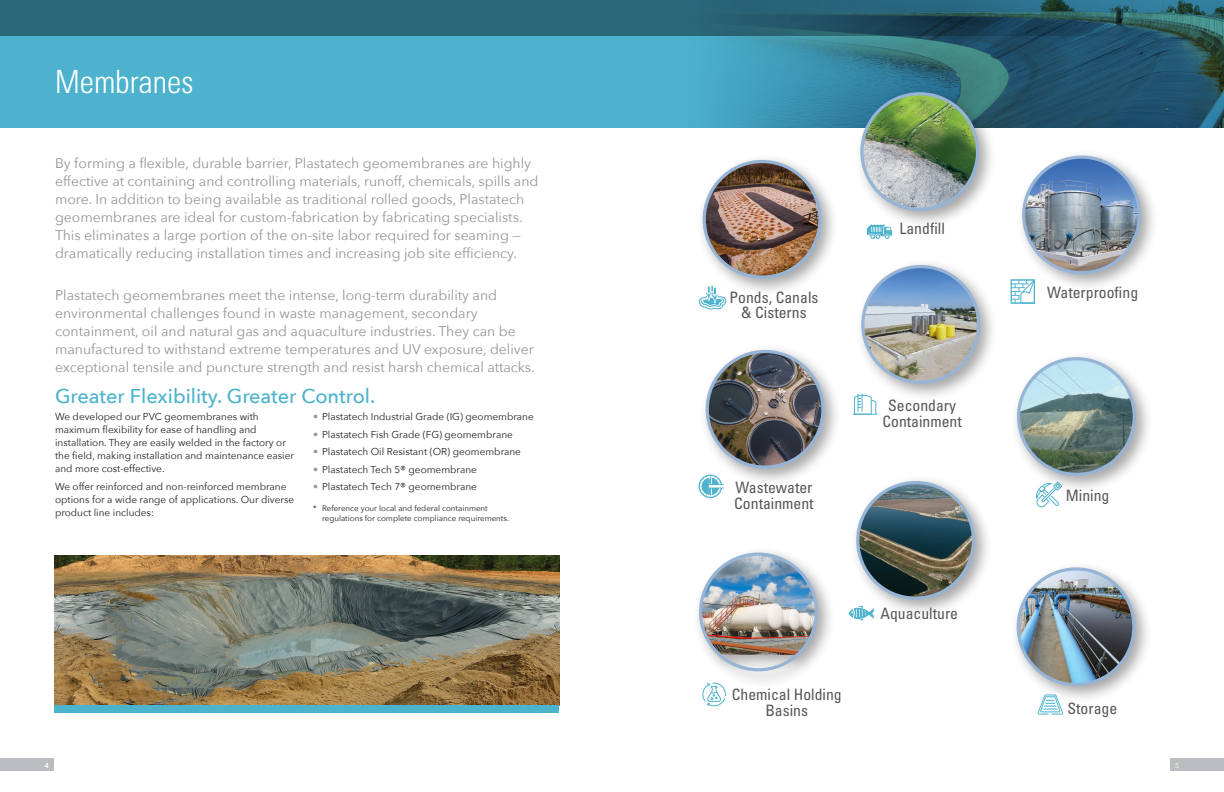
<style>
.page{position:relative;width:1224px;height:792px;background:#fff}
.page>*{position:absolute;margin:0;border:0;box-sizing:border-box;transform-origin:0 0}
.Headline{font:300 condensed 32px "Univers LT Pro";color:#fff}
.Side_Head{font:500 20px "Avenir Next";color:#4cb3cd}
.t1{font:condensed 15.7px/15.7px "Univers LT Pro";color:#57585a;text-align:center}
.Body{font:14px/18px "Avenir Next";color:#939598}
.Side_Head-2{font:10px/13px "Avenir Next";color:#231f20}
.Side_Head-3{font:8px/10px "Avenir Next";color:#231f20}
.t2{font:7px "Avenir Next";color:#fff}
.s1{color:#939598}
</style>
<div class="page">
<div style="left:0;top:0;width:1224px;height:128px;background:#4cb2ce"></div>
<div style="left:0;top:759px;width:54px;height:12px;background:#bcbdc0"></div>
<div style="left:1170px;top:759px;width:54px;height:12px;background:#bcbdc0"></div>
<div style="left:699px;top:343px;width:143px;height:143px;background:#231f20;opacity:.4"></div>
<img style="left:707px;top:352px;width:116px;height:115px;border-radius:58px">
<div style="left:706px;top:350px;width:119px;height:119px;border:3px solid #96b4d5;border-radius:50%"></div>
<svg style="left:699px;top:475px;width:25px;height:23px"></svg>
<div style="left:696px;top:153px;width:143px;height:143px;background:#231f20;opacity:.4"></div>
<img style="left:704px;top:162px;width:116px;height:115px;border-radius:58px">
<div style="left:703px;top:160px;width:119px;height:119px;border:3px solid #96b4d5;border-radius:50%"></div>
<svg style="left:699px;top:285px;width:27px;height:24px"></svg>
<svg style="left:849px;top:611px;width:25px;height:10px"></svg>
<svg style="left:853px;top:397px;width:24px;height:18px"></svg>
<svg style="left:1038px;top:704px;width:25px;height:11px"></svg>
<div style="left:693px;top:546px;width:142px;height:143px;background:#231f20;opacity:.4"></div>
<img style="left:701px;top:554px;width:115px;height:101px">
<div style="left:699px;top:553px;width:119px;height:118px;border:3px solid #96b4d5;border-radius:50%"></div>
<div style="left:850px;top:474px;width:143px;height:143px;background:#231f20;opacity:.4"></div>
<img style="left:858px;top:483px;width:115px;height:115px;border-radius:58px">
<div style="left:856px;top:481px;width:119px;height:119px;border:3px solid #96b4d5;border-radius:50%"></div>
<div style="left:1016px;top:149px;width:143px;height:143px;background:#231f20;opacity:.4"></div>
<img style="left:1024px;top:157px;width:115px;height:116px;border-radius:58px">
<div style="left:1022px;top:156px;width:119px;height:118px;border:3px solid #96b4d5;border-radius:50%"></div>
<div style="left:1010px;top:351px;width:143px;height:143px;background:#231f20;opacity:.4"></div>
<img style="left:1019px;top:359px;width:115px;height:115px;border-radius:58px">
<div style="left:1017px;top:357px;width:119px;height:119px;border:3px solid #96b4d5;border-radius:50%"></div>
<div style="left:1010px;top:561px;width:143px;height:143px;background:#231f20;opacity:.4"></div>
<img style="left:1018px;top:569px;width:116px;height:116px;border-radius:58px">
<div style="left:1017px;top:567px;width:119px;height:119px;border:3px solid #96b4d5;border-radius:50%"></div>
<svg style="left:867px;top:229px;width:25px;height:10px"></svg>
<svg style="left:1036px;top:482px;width:25px;height:25px"></svg>
<svg style="left:703px;top:683px;width:23px;height:24px"></svg>
<svg style="left:1011px;top:280px;width:24px;height:24px"></svg>
<div style="left:855px;top:258px;width:143px;height:143px;background:#231f20;opacity:.4"></div>
<img style="left:863px;top:267px;width:116px;height:115px;border-radius:58px">
<div style="left:861px;top:265px;width:119px;height:119px;border:3px solid #96b4d5;border-radius:50%"></div>
<img style="left:55px;top:556px;width:504px;height:150px">
<div style="left:55px;top:706px;width:504px;height:7px;background:#4cb3cd"></div>
<img style="left:715px;top:36px;width:509px;height:92px">
<svg style="left:0;top:0;width:1224px;height:36px;fill:#2b687a"></svg>
<div style="left:854px;top:86px;width:143px;height:143px;background:#231f20;opacity:.4"></div>
<img style="left:862px;top:94px;width:116px;height:115px;border-radius:58px">
<div style="left:860px;top:92px;width:119px;height:119px;border:3px solid #96b4d5;border-radius:50%"></div>
<p class="Headline" style="left:55px;top:60px;width:140px">Membranes</p>
<p class="Body" style="left:55px;top:153px;width:485px">By forming a flexible, durable barrier, Plastatech geomembranes are highly effective at containing and controlling materials, runoff, chemicals, spills and more. In addition to being available as traditional rolled goods, Plastatech geomembranes are ideal for custom-fabrication by fabricating specialists.<br>This eliminates a large portion of the on-site labor required for seaming — dramatically reducing installation times and increasing job site efficiency.</p>
<p class="Body" style="left:55px;top:285px;width:481px">Plastatech geomembranes meet the intense, long-term durability and environmental challenges found in waste management, secondary containment, oil and natural gas and aquaculture industries. They can be manufactured to withstand extreme temperatures and UV exposure, deliver exceptional tensile and puncture strength and resist harsh chemical attacks.</p>
<p class="Side_Head" style="left:55px;top:379px;width:322px">Greater Flexibility. Greater Control.</p>
<p class="Side_Head-2" style="left:55px;top:410px;width:240px">We developed our PVC geomembranes with maximum flexibility for ease of handling and installation. They are easily welded in the factory or the field, making installation and maintenance easier and more cost-effective.</p>
<p class="Side_Head-2" style="left:55px;top:479px;width:241px">We offer reinforced and non-reinforced membrane options for a wide range of applications. Our diverse product line includes:</p>
<p class="Side_Head-2" style="left:313px;top:410px;width:222px"><span class="s1">•</span> Plastatech Industrial Grade (IG) geomembrane</p>
<p class="Side_Head-2" style="left:313px;top:427px;width:201px"><span class="s1">•</span> Plastatech Fish Grade (FG) geomembrane</p>
<p class="Side_Head-2" style="left:313px;top:445px;width:209px"><span class="s1">•</span> Plastatech Oil Resistant (OR) geomembrane</p>
<p class="Side_Head-2" style="left:313px;top:462px;width:165px"><span class="s1">•</span> Plastatech Tech 5® geomembrane</p>
<p class="Side_Head-2" style="left:313px;top:480px;width:165px"><span class="s1">•</span> Plastatech Tech 7® geomembrane</p>
<p class="Side_Head-3" style="left:322px;top:503px;width:189px;text-indent:-9px">* Reference your local and federal containment regulations for complete compliance requirements.</p>
<p class="t2" style="left:45px;top:759px;width:6px">4</p>
<p class="t1" style="left:730px;top:289px;width:90px">Ponds, Canals &amp; Cisterns</p>
<p class="t1" style="left:734px;top:479px;width:81px;text-align:left">Wastewater<br>Containment</p>
<p class="t1" style="left:732px;top:687px;width:111px">Chemical Holding<br>Basins</p>
<p class="t1" style="left:899px;top:220px;width:47px">Landfill</p>
<p class="t1" style="left:882px;top:397px;width:81px">Secondary<br>Containment</p>
<p class="t1" style="left:880px;top:605px;width:79px">Aquaculture</p>
<p class="t1" style="left:1047px;top:284px;width:93px">Waterproofing</p>
<p class="t1" style="left:1066px;top:487px;width:45px">Mining</p>
<p class="t1" style="left:1068px;top:700px;width:51px">Storage</p>
<p class="t2" style="left:1175px;top:759px;width:6px">5</p>
</div>
